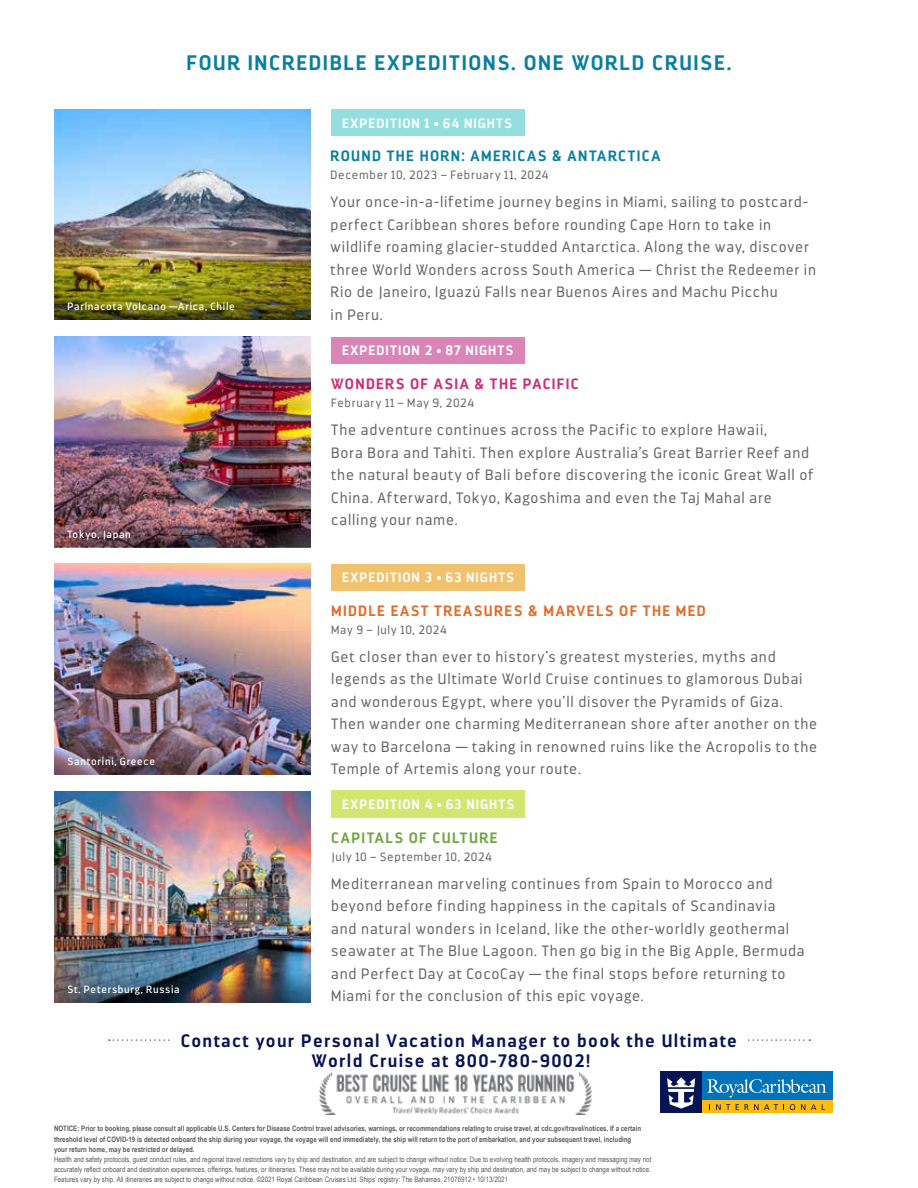
<style>
.page{position:relative;width:918px;height:1188px;background:#fff}
.page>*{position:absolute;margin:0;border:0;box-sizing:border-box;transform-origin:0 0}
.t1{font:700 21px "Darwin";letter-spacing:.08em;color:#097ea1}
.t2{font:700 18px/20.7px "Darwin";letter-spacing:.075em;color:#061456}
.t3{font:300 15px/22.5px "Darwin";letter-spacing:.055em;color:#636466}
.t4{font:700 15px "Darwin";letter-spacing:.095em;color:#e26b29}
.t5{font:700 15px "Darwin";letter-spacing:.095em;color:#097ea1}
.t6{font:700 15px "Darwin";letter-spacing:.085em;color:#cc2c73}
.t7{font:700 15px "Darwin";letter-spacing:.095em;color:#71a642}
.t8{font:700 13.5px "Darwin";letter-spacing:.08em;color:#fff}
.t9{font:300 12px "Darwin";letter-spacing:.06em;color:#636466}
.t10{font:10.5px "Darwin";letter-spacing:.07em;color:#fff}
.t11{font:7.5px/9.9px "Arial Narrow";letter-spacing:.005em;color:#595959;text-align:justify}
.t12{font:700 7.5px/10.1px "Arial Narrow";letter-spacing:.005em;color:#595959}
.s1{font-size:12px}
</style>
<div class="page">
<img style="left:54px;top:109px;width:256px;height:165px">
<img style="left:54px;top:274px;width:256px;height:46px">
<img style="left:54px;top:337px;width:256px;height:165px">
<img style="left:54px;top:564px;width:256px;height:165px">
<img style="left:54px;top:792px;width:256px;height:165px">
<img style="left:54px;top:729px;width:256px;height:45px">
<div style="left:660px;top:1071px;width:172px;height:42px;background:#0073bb"></div>
<div style="left:660px;top:1071px;width:42px;height:42px;background:#061456"></div>
<div style="left:702px;top:1100px;width:130px;height:13px;background:#febc11"></div>
<svg style="left:716px;top:1104px;width:14px;height:6px"></svg>
<svg style="left:736px;top:1104px;width:3px;height:6px"></svg>
<svg style="left:745px;top:1104px;width:39px;height:6px"></svg>
<svg style="left:790px;top:1104px;width:5px;height:6px"></svg>
<svg style="left:801px;top:1104px;width:4px;height:6px"></svg>
<svg style="left:811px;top:1104px;width:5px;height:6px"></svg>
<svg style="left:667px;top:1077px;width:28px;height:32px"></svg>
<svg style="left:707px;top:1079px;width:120px;height:19px"></svg>
<svg style="left:748px;top:1039px;width:62px;height:2px"></svg>
<svg style="left:109px;top:1039px;width:61px;height:2px"></svg>
<img style="left:320px;top:1072px;width:271px;height:43px">
<div style="left:332px;top:109px;width:193px;height:27px;background:#95dede"></div>
<img style="left:54px;top:502px;width:256px;height:45px">
<div style="left:332px;top:337px;width:193px;height:27px;background:#db84b7"></div>
<div style="left:332px;top:564px;width:193px;height:27px;background:#f0c26e"></div>
<img style="left:54px;top:957px;width:256px;height:45px">
<div style="left:332px;top:791px;width:193px;height:27px;background:#d2e670"></div>
<h1 class="t1" style="left:187px;top:50px;width:546px">FOUR INCREDIBLE EXPEDITIONS. ONE WORLD CRUISE.</h1>
<p class="t10" style="left:68px;top:300px;width:169px">Parinacota Volcano —Arica, Chile</p>
<p class="t10" style="left:68px;top:528px;width:65px">Tokyo, Japan</p>
<p class="t10" style="left:68px;top:755px;width:89px">Santorini, Greece</p>
<p class="t10" style="left:68px;top:983px;width:114px">St. Petersburg, Russia</p>
<p class="t8" style="left:342px;top:115px;width:171px">EXPEDITION 1 <span class="s1">•</span> 64 NIGHTS</p>
<p class="t5" style="left:331px;top:147px;width:331px">ROUND THE HORN: AMERICAS &amp; ANTARCTICA</p>
<p class="t9" style="left:331px;top:168px;width:219px">December 10, 2023 – February 11, 2024</p>
<p class="t3" style="left:331px;top:191px;width:487px">Your once-in-a-lifetime journey begins in Miami, sailing to postcard&shy;perfect Caribbean shores before rounding Cape Horn to take in wildlife roaming glacier-studded Antarctica. Along the way, discover three World Wonders across South America — Christ the Redeemer in Rio de Janeiro, Iguazú Falls near Buenos Aires and Machu Picchu<br>in Peru.</p>
<p class="t8" style="left:342px;top:342px;width:173px">EXPEDITION 2 <span class="s1">•</span> 87 NIGHTS</p>
<p class="t6" style="left:331px;top:375px;width:249px">WONDERS OF ASIA &amp; THE PACIFIC</p>
<p class="t9" style="left:331px;top:396px;width:144px">February 11 – May 9, 2024</p>
<p class="t3" style="left:331px;top:419px;width:484px">The adventure continues across the Pacific to explore Hawaii,<br>Bora Bora and Tahiti. Then explore Australia’s Great Barrier Reef and the natural beauty of Bali before discovering the iconic Great Wall of China. Afterward, Tokyo, Kagoshima and even the Taj Mahal are calling your name.</p>
<p class="t8" style="left:342px;top:569px;width:173px">EXPEDITION 3 <span class="s1">•</span> 63 NIGHTS</p>
<p class="t4" style="left:331px;top:601px;width:376px">MIDDLE EAST TREASURES &amp; MARVELS OF THE MED</p>
<p class="t9" style="left:331px;top:622px;width:117px">May 9 – July 10, 2024</p>
<p class="t3" style="left:331px;top:646px;width:488px">Get closer than ever to history’s greatest mysteries, myths and legends as the Ultimate World Cruise continues to glamorous Dubai and wonderous Egypt, where you’ll disover the Pyramids of Giza.<br>Then wander one charming Mediterranean shore after another on the way to Barcelona — taking in renowned ruins like the Acropolis to the Temple of Artemis along your route.</p>
<p class="t8" style="left:342px;top:796px;width:174px">EXPEDITION 4 <span class="s1">•</span> 63 NIGHTS</p>
<p class="t7" style="left:331px;top:828px;width:168px">CAPITALS OF CULTURE</p>
<p class="t9" style="left:331px;top:850px;width:162px">July 10 – September 10, 2024</p>
<p class="t3" style="left:331px;top:873px;width:475px">Mediterranean marveling continues from Spain to Morocco and beyond before finding happiness in the capitals of Scandinavia and natural wonders in Iceland, like the other-worldly geothermal seawater at The Blue Lagoon. Then go big in the Big Apple, Bermuda and Perfect Day at CocoCay — the final stops before returning to Miami for the conclusion of this epic voyage.</p>
<p class="t2" style="left:312px;top:1030px;width:427px;text-indent:-131px">Contact your Personal Vacation Manager to book the Ultimate<br>World Cruise at 800-780-9002!</p>
<p class="t12" style="left:54px;top:1124px;width:589px">NOTICE: Prior to booking, please consult all applicable U.S. Centers for Disease Control travel advisories, warnings, or recommendations relating to cruise travel, at cdc.gov/travel/notices. If a certain threshold level of COVID-19 is detected onboard the ship during your voyage, the voyage will end immediately, the ship will return to the port of embarkation, and your subsequent travel, including your return home, may be restricted or delayed.</p>
<p class="t11" style="left:54px;top:1154px;width:599px">Health and safety protocols, guest conduct rules, and regional travel restrictions vary by ship and destination, and are subject to change without notice. Due to evolving health protocols, imagery and messaging may not accurately reflect onboard and destination experiences, offerings, features, or itineraries. These may not be available during your voyage, may vary by ship and destination, and may be subject to change without notice.<br>Features vary by ship. All itineraries are subject to change without notice. ©2021 Royal Caribbean Cruises Ltd. Ships’ registry: The Bahamas. 21076912 • 10/13/2021</p>
</div>
